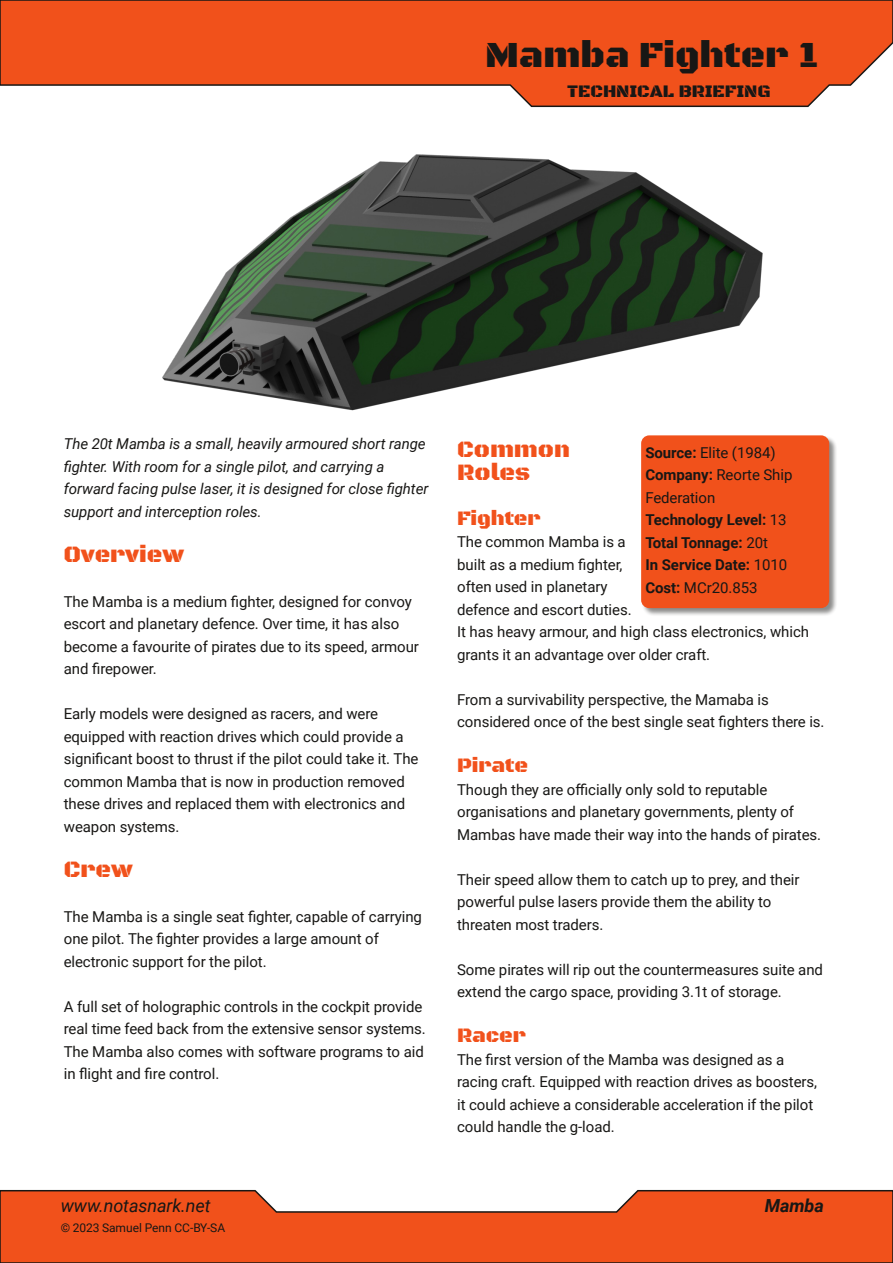
<style>
.page{position:relative;width:893px;height:1263px;background:#fff}
.page>*{position:absolute;margin:0;border:0;box-sizing:border-box;transform-origin:0 0}
.t1{font:37.5px "Black Ops One";color:#181715}
.t2{font:24px/22.5px "Black Ops One";color:#f1511b}
.t3{font:21px "Black Ops One";letter-spacing:-.005em;color:#f1511b}
.t4{font:18px "Black Ops One";letter-spacing:-.005em;color:#181715}
.t5{font:italic 18px "Roboto";letter-spacing:-.005em;color:#181715}
.t6{font:italic 700 18px "Roboto";letter-spacing:-.005em;color:#181715}
.t7{font:15px/22.5px "Roboto";letter-spacing:-.005em;color:#181715}
.t8{font:italic 15px/22.5px "Roboto";letter-spacing:-.005em;color:#181715}
.t9{font:700 15px/22.5px "Roboto";letter-spacing:-.005em;color:#181715}
.t10{font:12px "Roboto";letter-spacing:-.005em;color:#181715}
.s1{font-weight:400}
</style>
<div class="page">
<svg style="left:0;top:0;width:893px;height:108px;background:#ee693c"></svg>
<svg style="left:0;top:1189px;width:893px;height:74px;background:#eb6538"></svg>
<div style="left:641px;top:435px;width:197px;height:182px;background:#181715;opacity:.5"></div>
<div style="left:641px;top:435px;width:188px;height:173px;background:#f1511b;border-radius:8px"></div>
<img style="left:162px;top:154px;width:601px;height:257px">
<h1 class="t1" style="left:485px;top:33px;width:336px">Mamba Fighter 1</h1>
<p class="t4" style="left:567px;top:81px;width:205px">TECHNICAL BRIEFING</p>
<p class="t8" style="left:64px;top:433px;width:366px">The 20t Mamba is a small, heavily armoured short range fighter. With room for a single pilot, and carrying a forward facing pulse laser, it is designed for close fighter support and interception roles.</p>
<h2 class="t2" style="left:64px;top:543px;width:122px">Overview</h2>
<p class="t7" style="left:64px;top:590px;width:357px">The Mamba is a medium fighter, designed for convoy escort and planetary defence. Over time, it has also become a favourite of pirates due to its speed, armour and firepower.</p>
<p class="t7" style="left:64px;top:703px;width:356px">Early models were designed as racers, and were equipped with reaction drives which could provide a significant boost to thrust if the pilot could take it. The common Mamba that is now in production removed these drives and replaced them with electronics and weapon systems.</p>
<h2 class="t2" style="left:64px;top:858px;width:70px">Crew</h2>
<p class="t7" style="left:64px;top:905px;width:360px">The Mamba is a single seat fighter, capable of carrying one pilot. The fighter provides a large amount of electronic support for the pilot.</p>
<p class="t7" style="left:64px;top:995px;width:363px">A full set of holographic controls in the cockpit provide real time feed back from the extensive sensor systems.<br>The Mamba also comes with software programs to aid in flight and fire control.</p>
<h2 class="t2" style="left:457px;top:439px;width:114px">Common<br>Roles</h2>
<h3 class="t3" style="left:457px;top:505px;width:85px">Fighter</h3>
<p class="t7" style="left:457px;top:531px;width:354px">The common Mamba is a<br>built as a medium fighter,<br>often used in planetary<br>defence and escort duties.<br>It has heavy armour, and high class electronics, which grants it an advantage over older craft.</p>
<p class="t7" style="left:457px;top:688px;width:369px">From a survivability perspective, the Mamaba is considered once of the best single seat fighters there is.</p>
<h3 class="t3" style="left:457px;top:753px;width:72px">Pirate</h3>
<p class="t7" style="left:457px;top:778px;width:365px">Though they are officially only sold to reputable organisations and planetary governments, plenty of<br>Mambas have made their way into the hands of pirates.</p>
<p class="t7" style="left:457px;top:868px;width:344px">Their speed allow them to catch up to prey, and their powerful pulse lasers provide them the ability to threaten most traders.</p>
<p class="t7" style="left:457px;top:958px;width:367px">Some pirates will rip out the countermeasures suite and extend the cargo space, providing 3.1t of storage.</p>
<h3 class="t3" style="left:457px;top:1023px;width:70px">Racer</h3>
<p class="t7" style="left:457px;top:1048px;width:361px">The first version of the Mamba was designed as a racing craft. Equipped with reaction drives as boosters, it could achieve a considerable acceleration if the pilot could handle the g-load.</p>
<p class="t9" style="left:645px;top:441px;width:149px">Source: <span class="s1">Elite (1984)<br></span>Company: <span class="s1">Reorte Ship<br>Federation<br></span>Technology Level: <span class="s1">13<br></span>Total Tonnage: <span class="s1">20t<br></span>In Service Date: <span class="s1">1010<br></span>Cost: <span class="s1">MCr20.853</span></p>
<p class="t5" style="left:61px;top:1196px;width:151px">www.notasnark.net</p>
<p class="t6" style="left:765px;top:1196px;width:61px">Mamba</p>
<p class="t10" style="left:61px;top:1221px;width:166px">© 2023 Samuel Penn CC-BY-SA</p>
</div>
